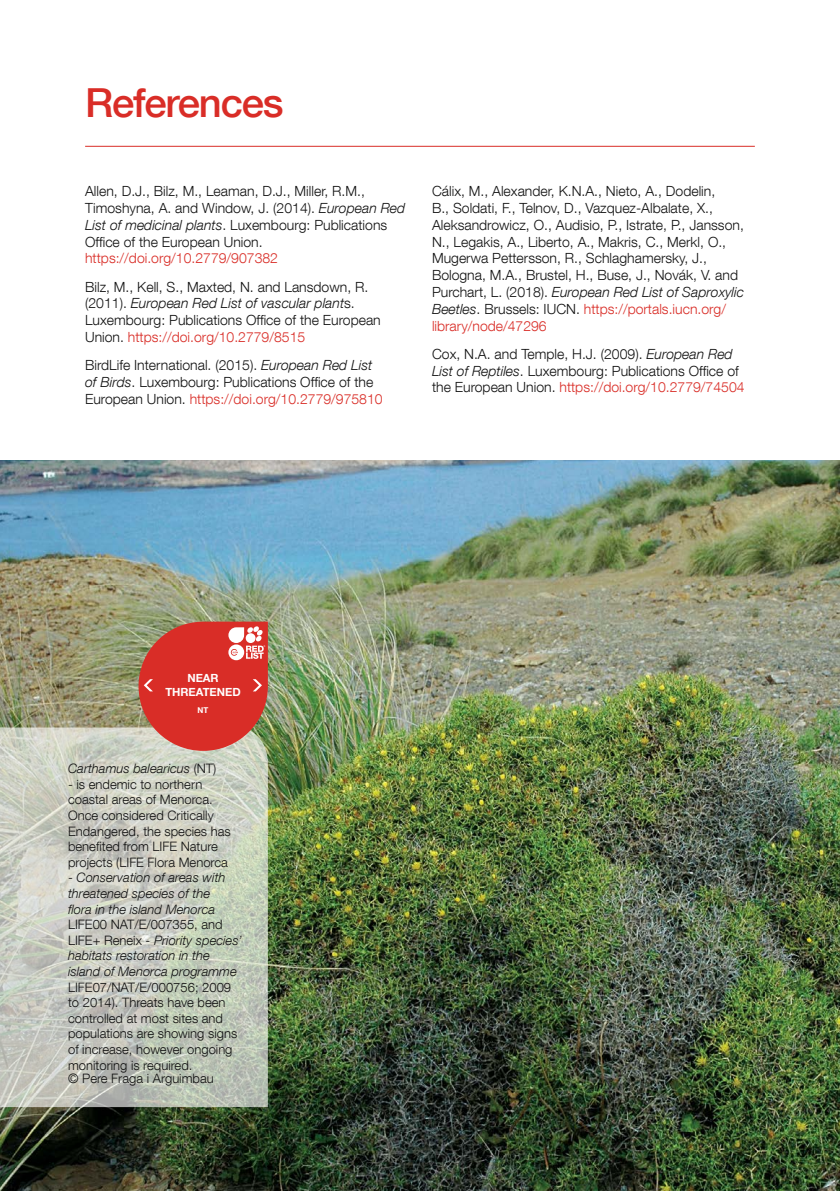
<style>
.page{position:relative;width:840px;height:1191px;background:#fff}
.page>*{position:absolute;margin:0;border:0;box-sizing:border-box;transform-origin:0 0}
.t1{font:500 40px "Helvetica Neue LT Com";letter-spacing:-.03em;color:#d92d27}
.t2{font:300 14px/16.8px "Helvetica Neue LT Com";color:#121212}
.t3{font:300 14px "Helvetica Neue LT Com";color:#d92d27}
.t4{font:300 13px/15.6px "Helvetica Neue LT Com";color:#121212}
.t5{font:italic 300 13px/15.6px "Helvetica Neue LT Com";color:#121212}
.t6{font:700 11.2px/13.4px "Helvetica Neue LT Com";color:#fff;text-align:center}
.t7{font:700 8px "Helvetica Neue LT Com";color:#fff}
.s1{font-style:italic}
.s2{color:#d92d27}
.s3{font-style:normal}
</style>
<div class="page">
<img style="left:0;top:461px;width:839px;height:730px">
<svg style="left:0;top:727px;width:268px;height:380px;background:#c8ccc0"></svg>
<hr style="left:85px;top:146px;width:669px;height:1px;background:#d92d27">
<svg style="left:138px;top:621px;width:130px;height:130px;background:#d24d43"></svg>
<h1 class="t1" style="left:85px;top:79px;width:200px">References</h1>
<p class="t2" style="left:85px;top:182px;width:321px">Allen, D.J., Bilz, M., Leaman, D.J., Miller, R.M., Timoshyna, A. and Window, J. (2014). <span class="s1">European Red List of medicinal plants</span>. Luxembourg: Publications Office of the European Union.</p>
<p class="t3" style="left:85px;top:250px;width:194px">https://doi.org/10.2779/907382</p>
<p class="t2" style="left:85px;top:278px;width:297px">Bilz, M., Kell, S., Maxted, N. and Lansdown, R. (2011). <span class="s1">European Red List of vascular plant</span>s.<br>Luxembourg: Publications Office of the European Union. <span class="s2">https://doi.org/10.2779/8515</span></p>
<p class="t2" style="left:85px;top:356px;width:299px">BirdLife International. (2015). <span class="s1">European Red List of Birds</span>. Luxembourg: Publications Office of the<br>European Union. <span class="s2">https://doi.org/10.2779/975810</span></p>
<p class="t2" style="left:432px;top:182px;width:313px">Cálix, M., Alexander, K.N.A., Nieto, A., Dodelin,<br>B., Soldati, F., Telnov, D., Vazquez-Albalate, X., Aleksandrowicz, O., Audisio, P., Istrate, P., Jansson, N., Legakis, A., Liberto, A., Makris, C., Merkl, O., Mugerwa Pettersson, R., Schlaghamersky, J., Bologna, M.A., Brustel, H., Buse, J., Novák, V. and Purchart, L. (2018). <span class="s1">European Red List of Saproxylic Beetles</span>. Brussels: IUCN. <span class="s2">https://portals.iucn.org/ library/node/47296</span></p>
<p class="t2" style="left:432px;top:345px;width:314px">Cox, N.A. and Temple, H.J. (2009). <span class="s1">European Red<br>List of Reptiles</span>. Luxembourg: Publications Office of the European Union. <span class="s2">https://doi.org/10.2779/74504</span></p>
<p class="t6" style="left:165px;top:671px;width:77px">NEAR<br>THREATENED</p>
<p class="t7" style="left:197px;top:705px;width:12px">NT</p>
<p class="t5" style="left:68px;top:760px;width:150px">Carthamus balearicus <span class="s3">(NT)</span></p>
<p class="t4" style="left:68px;top:776px;width:164px">- is endemic to northern coastal areas of Menorca.<br>Once considered Critically<br>Endangered, the species has benefited from LIFE Nature projects (LIFE Flora Menorca</p>
<p class="t5" style="left:68px;top:869px;width:159px"><span class="s3">-</span> Conservation of areas with threatened species of the flora in the island Menorca</p>
<p class="t5" style="left:68px;top:916px;width:175px"><span class="s3">LIFE00 NAT/E/007355, and<br>LIFE+ Reneix -</span> Priority species’ habitats restoration in the island of Menorca programme</p>
<p class="t4" style="left:68px;top:979px;width:171px">LIFE07/NAT/E/000756; 2009 to 2014). Threats have been controlled at most sites and populations are showing signs of increase, however ongoing monitoring is required.</p>
<p class="t4" style="left:68px;top:1070px;width:147px">© Pere Fraga i Arguimbau</p>
</div>
